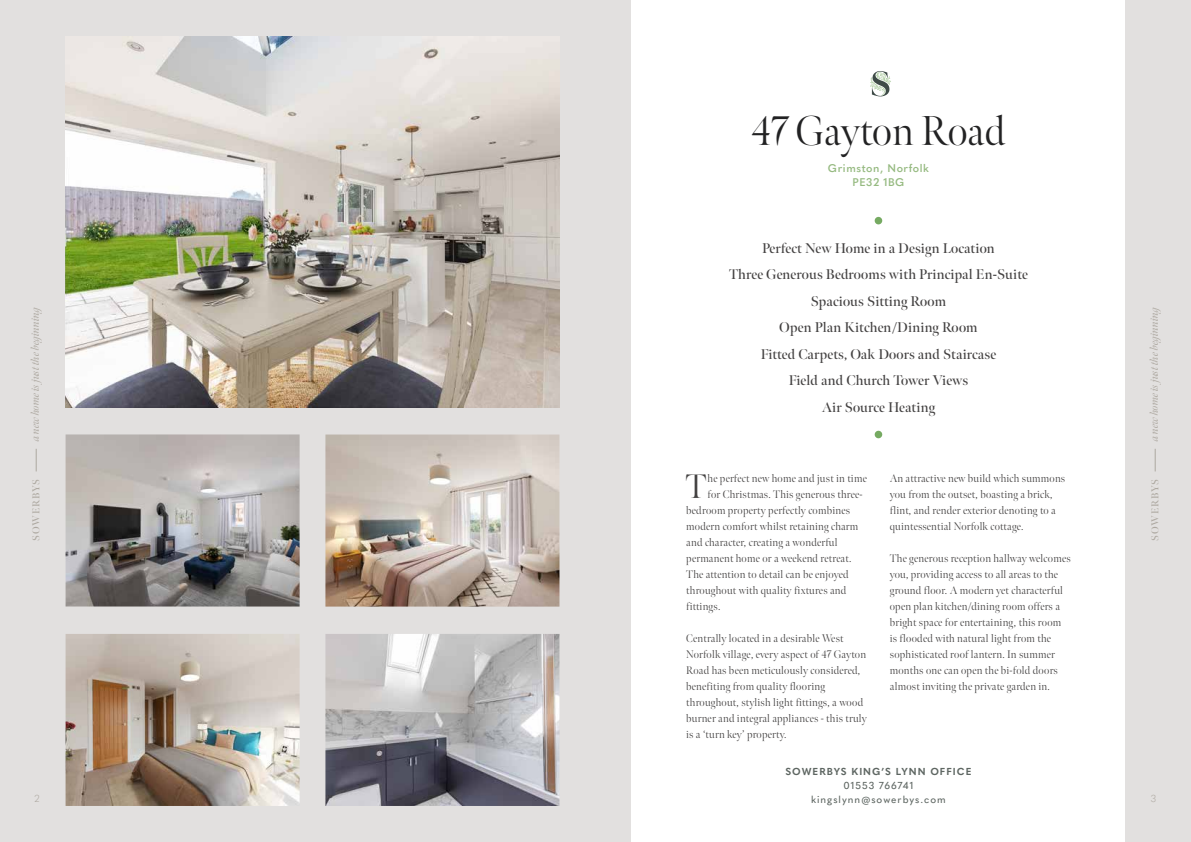
<style>
.page{position:relative;width:1191px;height:842px;background:#fff}
.page>*{position:absolute;margin:0;border:0;box-sizing:border-box;transform-origin:0 0}
.t1{font:300 41.5px "Meno Banner";letter-spacing:-.005em;color:#222223}
.t2{font:300 34px "Meno Banner";color:#434141}
.t3{font:600 14px/26.5px "Meno Banner";letter-spacing:.01em;color:#434141;text-align:center}
.t4{font:300 11px/16px "Meno Banner";letter-spacing:.02em;color:#434141}
.t5{font:italic 11px "Meno Banner";letter-spacing:-.01em;color:#ada8a0}
.t6{font:600 11px/14px "Quasimoda";letter-spacing:.05em;color:#96ba81;text-align:center}
.t7{font:500 10px/14px "Quasimoda";letter-spacing:.1em;color:#5e6662;text-align:center}
.t8{font:700 10px "Quasimoda";letter-spacing:.1em;color:#5e6662}
.t9{font:600 10px "Meno Banner";letter-spacing:.08em;color:#ada8a0}
.t10{font:300 10px "Quasimoda";color:#ada8a0}
</style>
<div class="page">
<div style="left:0;top:0;width:595px;height:842px;background:#e2e0df"></div>
<div style="left:595px;top:0;width:596px;height:842px;background:#e2e0df"></div>
<svg style="left:36px;top:449px;width:1px;height:22px"></svg>
<svg style="left:1155px;top:449px;width:1px;height:22px"></svg>
<div style="left:631px;top:0;width:494px;height:842px;background:#fff"></div>
<svg style="left:870px;top:71px;width:21px;height:25px"></svg>
<div style="left:874px;top:217px;width:8px;height:7px;background:#76aa62;border-radius:50%"></div>
<div style="left:874px;top:431px;width:8px;height:7px;background:#76aa62;border-radius:50%"></div>
<img style="left:66px;top:36px;width:493px;height:371px">
<img style="left:325px;top:434px;width:234px;height:173px">
<img style="left:66px;top:634px;width:234px;height:172px">
<img style="left:66px;top:434px;width:234px;height:172px">
<img style="left:325px;top:634px;width:234px;height:172px">
<h1 class="t1" style="left:751px;top:106px;width:256px">47 Gayton Road</h1>
<p class="t6" style="left:828px;top:160px;width:102px">Grimston, Norfolk<br>PE32 1BG</p>
<p class="t3" style="left:729px;top:235px;width:300px">Perfect New Home in a Design Location<br>Three Generous Bedrooms with Principal En-Suite<br>Spacious Sitting Room<br>Open Plan Kitchen/Dining Room<br>Fitted Carpets, Oak Doors and Staircase<br>Field and Church Tower Views<br>Air Source Heating</p>
<p class="t5" style="left:29px;top:441px;width:138px;rotate:-90deg">a new home is just the beginning</p>
<p class="t5" style="left:1147px;top:441px;width:138px;rotate:-90deg">a new home is just the beginning</p>
<h2 class="t2" style="left:685px;top:466px;width:23px">T</h2>
<p class="t4" style="left:707px;top:470px;width:161px">he perfect new home and just in time</p>
<p class="t4" style="left:889px;top:470px;width:177px">An attractive new build which summons you from the outset, boasting a brick, flint, and render exterior denoting to a quintessential Norfolk cottage.</p>
<p class="t4" style="left:889px;top:550px;width:182px">The generous reception hallway welcomes you, providing access to all areas to the ground floor. A modern yet characterful open plan kitchen/dining room offers a bright space for entertaining, this room is flooded with natural light from the sophisticated roof lantern. In summer months one can open the bi-fold doors almost inviting the private garden in.</p>
<p class="t9" style="left:30px;top:541px;width:63px;rotate:-90deg">SOWERBYS</p>
<p class="t9" style="left:1149px;top:541px;width:63px;rotate:-90deg">SOWERBYS</p>
<p class="t4" style="left:707px;top:486px;width:157px">for Christmas. This generous three-</p>
<p class="t4" style="left:686px;top:502px;width:165px">bedroom property perfectly combines</p>
<p class="t4" style="left:686px;top:518px;width:174px">modern comfort whilst retaining charm</p>
<p class="t4" style="left:686px;top:534px;width:153px">and character, creating a wonderful</p>
<p class="t4" style="left:686px;top:550px;width:167px">permanent home or a weekend retreat.</p>
<p class="t4" style="left:686px;top:566px;width:164px">The attention to detail can be enjoyed</p>
<p class="t4" style="left:686px;top:582px;width:162px">throughout with quality fixtures and</p>
<p class="t4" style="left:686px;top:598px;width:36px">fittings.</p>
<p class="t4" style="left:686px;top:630px;width:182px">Centrally located in a desirable West Norfolk village, every aspect of 47 Gayton Road has been meticulously considered, benefiting from quality flooring throughout, stylish light fittings, a wood burner and integral appliances - this truly is a ‘turn key’ property.</p>
<p class="t8" style="left:785px;top:764px;width:187px">SOWERBYS KING’S LYNN OFFICE</p>
<p class="t7" style="left:811px;top:778px;width:136px">01553 766741 kingslynn@sowerbys.com</p>
<p class="t10" style="left:35px;top:791px;width:7px">2</p>
<p class="t10" style="left:1150px;top:791px;width:7px">3</p>
</div>
